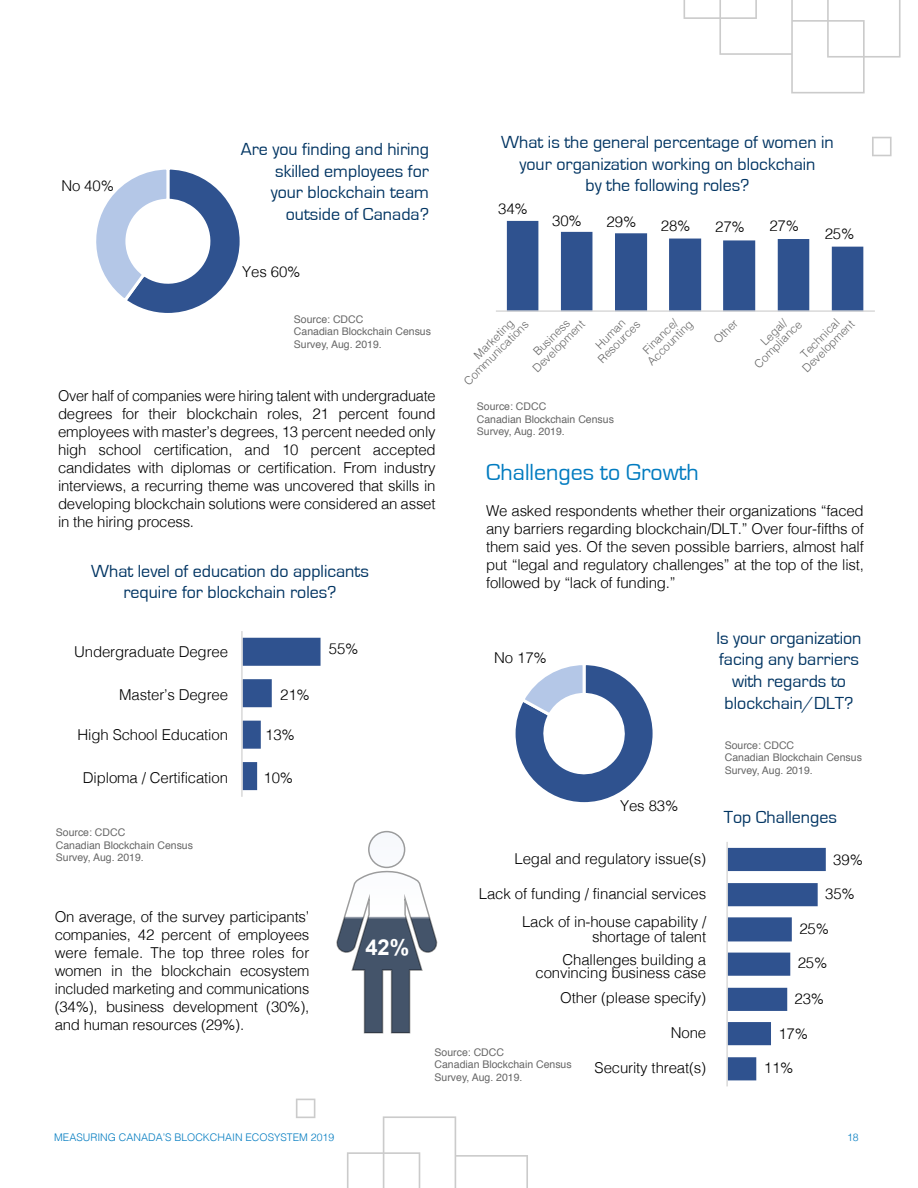
<style>
.page{position:relative;width:918px;height:1188px;background:#fff}
.page>*{position:absolute;margin:0;border:0;box-sizing:border-box;transform-origin:0 0}
.t1{font:24px "Eurostile";color:#007bc0}
.t2{font:700 21.9px "Arial";color:#fff}
.t3{font:18px/21.6px "Eurostile";color:#003462;text-align:center}
.t4{font:300 15px/18px "Helvetica";letter-spacing:-.01em;color:#000;text-align:justify}
.t5{font:300 11.4px/11.4px "Helvetica";color:#666;text-align:center}
.t6{font:10.5px/12.6px "Helvetica";color:#666}
.t7{font:300 10.5px "Helvetica";color:#007bc0}
</style>
<div class="page">
<svg style="left:684px;top:0;width:217px;height:156px"></svg>
<svg style="left:296px;top:1099px;width:232px;height:89px"></svg>
<svg style="left:96px;top:169px;width:144px;height:144px"></svg>
<svg style="left:243px;top:638px;width:78px;height:152px"></svg>
<hr style="left:241px;top:631px;width:2px;height:166px;background:#d9d9d9">
<div style="left:369px;top:832px;width:36px;height:35px;background:#f8f9fd;border-radius:18px"></div>
<svg style="left:336px;top:871px;width:102px;height:162px"></svg>
<div style="left:368px;top:831px;width:37px;height:37px;border:2px solid #000;border-radius:50%"></div>
<svg style="left:507px;top:221px;width:356px;height:89px"></svg>
<hr style="left:496px;top:310px;width:379px;height:2px;background:#d9d9d9">
<svg style="left:515px;top:665px;width:138px;height:138px"></svg>
<svg style="left:728px;top:848px;width:98px;height:232px"></svg>
<hr style="left:726px;top:842px;width:2px;height:244px;background:#d9d9d9">
<p class="t4" style="left:61px;top:176px;width:54px">No 40%</p>
<p class="t3" style="left:241px;top:139px;width:190px;text-align:right">Are you finding and hiring skilled employees for your blockchain team outside of Canada?</p>
<p class="t4" style="left:242px;top:261px;width:60px">Yes 60%</p>
<p class="t6" style="left:294px;top:313px;width:139px">Source: CDCC<br>Canadian Blockchain Census<br>Survey, Aug. 2019.</p>
<p class="t4" style="left:58px;top:386px;width:379px">Over half of companies were hiring talent with undergraduate degrees for their blockchain roles, 21 percent found employees with master’s degrees, 13 percent needed only high school certification, and 10 percent accepted candidates with diplomas or certification. From industry interviews, a recurring theme was uncovered that skills in developing blockchain solutions were considered an asset in the hiring process.</p>
<p class="t3" style="left:91px;top:560px;width:279px">What level of education do applicants require for blockchain roles?</p>
<p class="t4" style="left:74px;top:641px;width:155px">Undergraduate Degree</p>
<p class="t4" style="left:119px;top:685px;width:110px">Master’s Degree</p>
<p class="t4" style="left:78px;top:725px;width:152px">High School Education</p>
<p class="t4" style="left:83px;top:767px;width:147px">Diploma / Certification</p>
<p class="t6" style="left:56px;top:826px;width:139px">Source: CDCC<br>Canadian Blockchain Census<br>Survey, Aug. 2019.</p>
<p class="t4" style="left:280px;top:685px;width:31px">21%</p>
<p class="t4" style="left:265px;top:725px;width:31px">13%</p>
<p class="t4" style="left:264px;top:767px;width:31px">10%</p>
<p class="t4" style="left:55px;top:906px;width:256px">On average, of the survey participants’ companies, 42 percent of employees were female. The top three roles for women in the blockchain ecosystem included marketing and communications (34%), business development (30%), and human resources (29%).</p>
<p class="t4" style="left:329px;top:639px;width:31px">55%</p>
<h2 class="t2" style="left:365px;top:933px;width:45px">42%</h2>
<p class="t3" style="left:501px;top:132px;width:334px">What is the general percentage of women in your organization working on blockchain<br>by the following roles?</p>
<p class="t4" style="left:498px;top:199px;width:31px">34%</p>
<p class="t4" style="left:552px;top:211px;width:31px">30%</p>
<p class="t4" style="left:607px;top:212px;width:31px">29%</p>
<p class="t4" style="left:661px;top:215px;width:31px">28%</p>
<p class="t4" style="left:715px;top:217px;width:31px">27%</p>
<p class="t4" style="left:769px;top:216px;width:31px">27%</p>
<p class="t4" style="left:825px;top:224px;width:31px">25%</p>
<p class="t5" style="left:453px;top:370px;width:87px;text-align:left;text-indent:25px;rotate:-45deg">Marketing<br>Communications</p>
<p class="t5" style="left:522px;top:358px;width:69px;rotate:-45deg">Business<br>Development</p>
<p class="t5" style="left:587px;top:348px;width:56px;rotate:-45deg">Human<br>Resources</p>
<p class="t5" style="left:637px;top:351px;width:60px;rotate:-45deg">Finance/<br>Accounting</p>
<p class="t5" style="left:711px;top:337px;width:30px;rotate:-45deg">Other</p>
<p class="t5" style="left:744px;top:353px;width:63px;text-align:left;text-indent:20px;rotate:-45deg">Legal/<br>Compliance</p>
<p class="t5" style="left:792px;top:358px;width:69px;rotate:-45deg">Technical<br>Development</p>
<p class="t6" style="left:477px;top:400px;width:139px">Source: CDCC<br>Canadian Blockchain Census<br>Survey, Aug. 2019.</p>
<h1 class="t1" style="left:486px;top:459px;width:214px">Challenges to Growth</h1>
<p class="t4" style="left:486px;top:500px;width:379px">We asked respondents whether their organizations “faced any barriers regarding blockchain/DLT.” Over four-fifths of them said yes. Of the seven possible barriers, almost half put “legal and regulatory challenges” at the top of the list, followed by “lack of funding.”</p>
<p class="t4" style="left:494px;top:648px;width:54px">No 17%</p>
<p class="t3" style="left:717px;top:627px;width:146px">Is your organization facing any barriers with regards to blockchain/DLT?</p>
<p class="t6" style="left:725px;top:739px;width:139px">Source: CDCC<br>Canadian Blockchain Census<br>Survey, Aug. 2019.</p>
<p class="t4" style="left:620px;top:795px;width:60px">Yes 83%</p>
<p class="t3" style="left:724px;top:807px;width:115px">Top Challenges</p>
<p class="t4" style="left:515px;top:848px;width:193px">Legal and regulatory issue(s)</p>
<p class="t4" style="left:833px;top:849px;width:31px">39%</p>
<p class="t4" style="left:479px;top:883px;width:229px">Lack of funding / financial services</p>
<p class="t4" style="left:825px;top:883px;width:31px">35%</p>
<p class="t4" style="left:522px;top:913px;width:186px;line-height:15px;text-align:right">Lack of in-house capability / shortage of talent</p>
<p class="t4" style="left:799px;top:919px;width:31px">25%</p>
<p class="t4" style="left:536px;top:952px;width:172px;line-height:12.9px;text-align:right">Challenges building a convincing business case</p>
<p class="t4" style="left:798px;top:953px;width:31px">25%</p>
<p class="t4" style="left:560px;top:987px;width:148px">Other (please specify)</p>
<p class="t4" style="left:795px;top:988px;width:31px">23%</p>
<p class="t4" style="left:671px;top:1022px;width:37px">None</p>
<p class="t4" style="left:778px;top:1023px;width:31px">17%</p>
<p class="t6" style="left:435px;top:1046px;width:139px">Source: CDCC<br>Canadian Blockchain Census<br>Survey, Aug. 2019.</p>
<p class="t4" style="left:595px;top:1058px;width:113px">Security threat(s)</p>
<p class="t4" style="left:764px;top:1058px;width:31px">11%</p>
<p class="t7" style="left:54px;top:1128px;width:282px">MEASURING CANADA’S BLOCKCHAIN ECOSYSTEM 2019</p>
<p class="t7" style="left:847px;top:1128px;width:13px">18</p>
</div>
